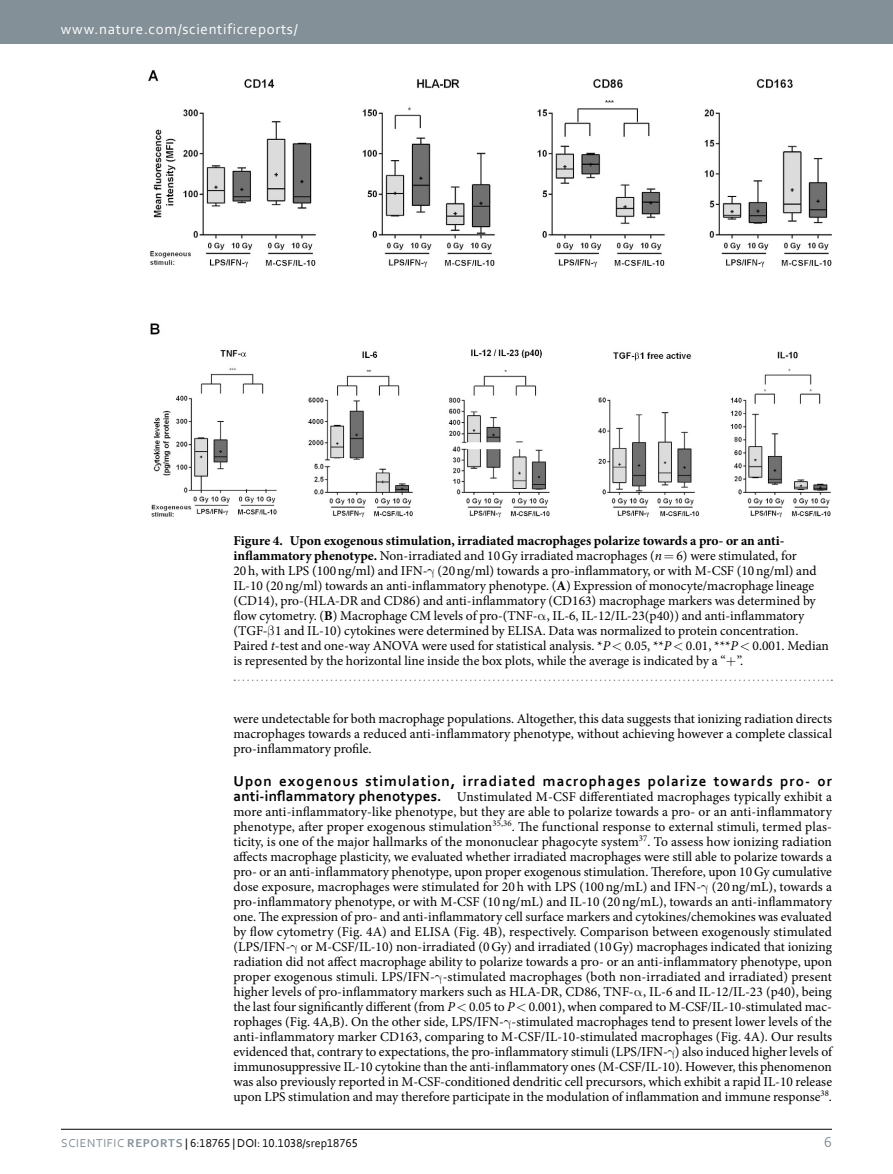
<style>
.page{position:relative;width:893px;height:1174px;background:#fff}
.page>*{position:absolute;margin:0;border:0;box-sizing:border-box;transform-origin:0 0}
.t1{font:700 15px "Kvgjdr Corbel";letter-spacing:.065em;color:#000}
.t2{font:15px "Yvckct Corbel";letter-spacing:.045em;color:#fff}
.t3{font:15px "Rvcnpl Corbel";color:#839097}
.t4{font:13.5px/15px "Brxtgc Minion Pro";color:#000;text-align:justify}
.t5{font:700 13.5px "Hrnffv Minion Pro";color:#000}
.t6{font:12px "Rsxttn Bpypwl Vpfbrs Fpwqxm Wjxpmb Jwyvts Corbel";color:#000}
.s1{font-family:"Hrnffv Minion Pro";font-weight:700}
.s2{font-family:"Wkxncs Minion Pro";font-style:italic}
.s3{font-family:"Nmjslg Corbel";font-weight:700;font-size:15px}
.s4{font-family:"Xhdttl Corbel";color:#839097}
.s5{font-family:"Tntjlt Corbel";font-weight:700;color:#839097}
</style>
<div class="page">
<div style="left:0;top:0;width:893px;height:43px;background:#839097"></div>
<hr style="left:61px;top:1129px;width:771px;height:1px;background:#000">
<img style="left:148px;top:70px;width:684px;height:447px">
<svg style="left:234px;top:679px;width:598px;height:2px"></svg>
<p class="t2" style="left:61px;top:19px;width:238px">www.nature.com/scientificreports/</p>
<p class="t5" style="left:233px;top:531px;width:552px">Figure 4. Upon exogenous stimulation, irradiated macrophages polarize towards a pro- or an anti-</p>
<p class="t4" style="left:233px;top:548px;width:597px;text-align:left"><span class="s1">inflammatory phenotype.</span> Non-irradiated and 10Gy irradiated macrophages (<span class="s2">n</span> 6) were stimulated, for<br>20h, with LPS (100ng/ml) and IFN- (20ng/ml) towards a pro-inflammatory, or with M-CSF (10ng/ml) and IL-10 (20ng/ml) towards an anti-inflammatory phenotype. (<span class="s1">A</span>) Expression of monocyte/macrophage lineage (CD14), pro-(HLA-DR and CD86) and anti-inflammatory (CD163) macrophage markers was determined by flow cytometry. (<span class="s1">B</span>) Macrophage CM levels of pro-(TNF- , IL-6, IL-12/IL-23(p40)) and anti-inflammatory (TGF- 1 and IL-10) cytokines were determined by ELISA. Data was normalized to protein concentration.<br>Paired <span class="s2">t</span>-test and one-way ANOVA were used for statistical analysis. *<span class="s2">P</span> 0.05, **<span class="s2">P</span> 0.01, ***<span class="s2">P</span> 0.001. Median is represented by the horizontal line inside the box plots, while the average is indicated by a “ ”.</p>
<p class="t4" style="left:233px;top:711px;width:600px">were undetectable for both macrophage populations. Altogether, this data suggests that ionizing radiation directs macrophages towards a reduced anti-inflammatory phenotype, without achieving however a complete classical pro-inflammatory profile.</p>
<p class="t1" style="left:233px;top:771px;width:600px">Upon exogenous stimulation, irradiated macrophages polarize towards pro- or</p>
<p class="t4" style="left:233px;top:789px;width:600px"><span class="s3">anti-inflammatory phenotypes.</span> Unstimulated M-CSF differentiated macrophages typically exhibit a more anti-inflammatory-like phenotype, but they are able to polarize towards a pro- or an anti-inflammatory phenotype, after proper exogenous stimulation<sup>35,36</sup>. The functional response to external stimuli, termed plas&shy;ticity, is one of the major hallmarks of the mononuclear phagocyte system<sup>37</sup>. To assess how ionizing radiation affects macrophage plasticity, we evaluated whether irradiated macrophages were still able to polarize towards a pro- or an anti-inflammatory phenotype, upon proper exogenous stimulation. Therefore, upon 10Gy cumulative dose exposure, macrophages were stimulated for 20 h with LPS (100 ng/mL) and IFN- (20 ng/mL), towards a pro-inflammatory phenotype, or with M-CSF (10 ng/mL) and IL-10 (20ng/mL), towards an anti-inflammatory one. The expression of pro- and anti-inflammatory cell surface markers and cytokines/chemokines was evaluated by flow cytometry (Fig. 4A) and ELISA (Fig. 4B), respectively. Comparison between exogenously stimulated (LPS/IFN- or M-CSF/IL-10) non-irradiated (0Gy) and irradiated (10Gy) macrophages indicated that ionizing radiation did not affect macrophage ability to polarize towards a pro- or an anti-inflammatory phenotype, upon proper exogenous stimuli. LPS/IFN- -stimulated macrophages (both non-irradiated and irradiated) present higher levels of pro-inflammatory markers such as HLA-DR, CD86, TNF- , IL-6 and IL-12/IL-23 (p40), being the last four significantly different (from <span class="s2">P</span> 0.05 to <span class="s2">P</span> 0.001), when compared to M-CSF/IL-10-stimulated mac&shy;rophages (Fig. 4A,B). On the other side, LPS/IFN- -stimulated macrophages tend to present lower levels of the anti-inflammatory marker CD163, comparing to M-CSF/IL-10-stimulated macrophages (Fig. 4A). Our results evidenced that, contrary to expectations, the pro-inflammatory stimuli (LPS/IFN- ) also induced higher levels of immunosuppressive IL-10 cytokine than the anti-inflammatory ones (M-CSF/IL-10). However, this phenomenon was also previously reported in M-CSF-conditioned dendritic cell precursors, which exhibit a rapid IL-10 release upon LPS stimulation and may therefore participate in the modulation of inflammation and immune response<sup>38</sup>.</p>
<p class="t6" style="left:61px;top:1135px;width:298px"><span class="s4">SCIENTIFIC</span> <span class="s5">REPORTS</span> | 6:18765 | DOI: 10.1038/srep18765</p>
<p class="t3" style="left:824px;top:1132px;width:9px">6</p>
</div>
